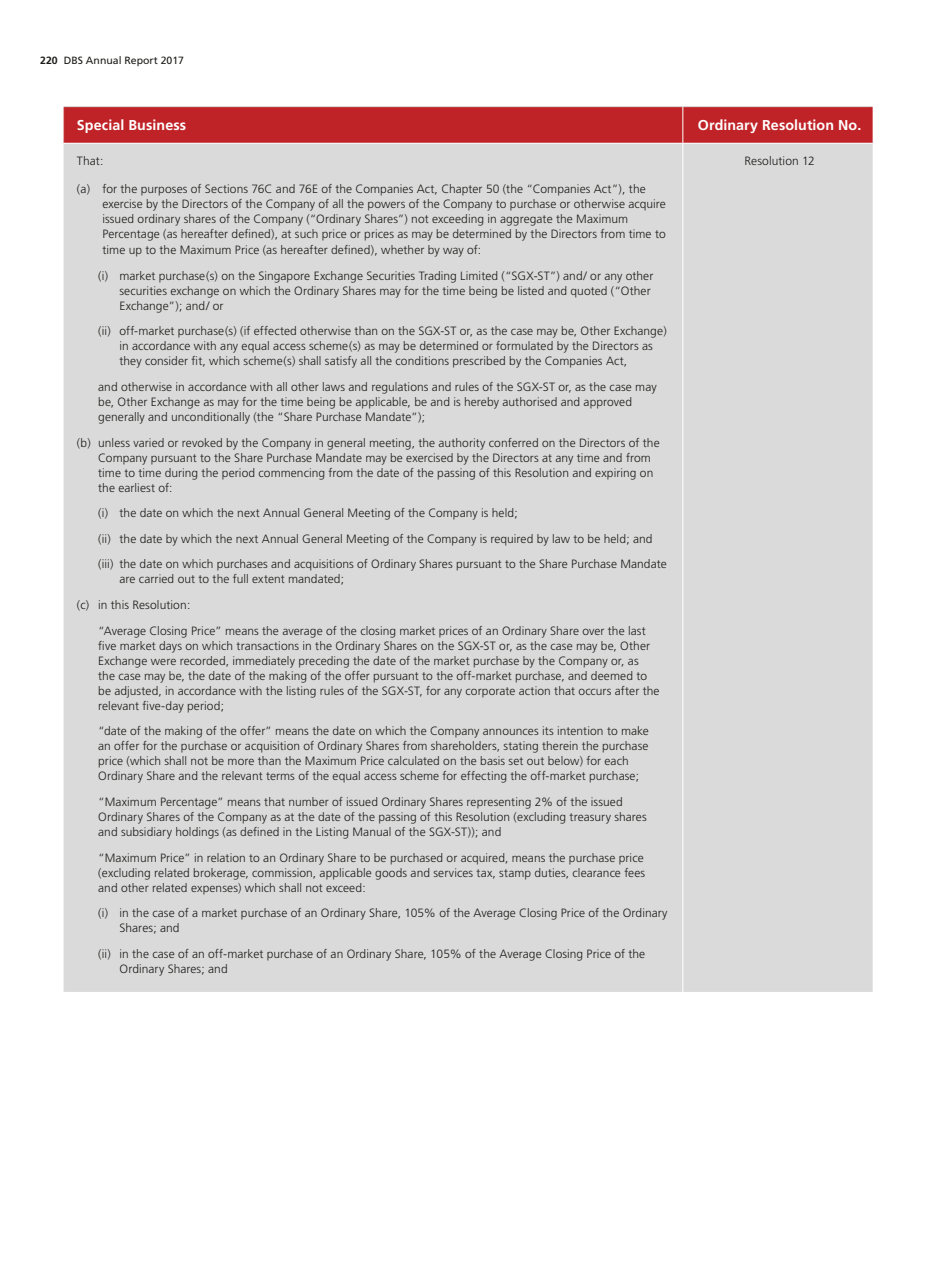
<style>
.page{position:relative;width:936px;height:1276px;background:#fff}
.page>*{position:absolute;margin:0;border:0;box-sizing:border-box;transform-origin:0 0}
.t1{font:700 14.25px "Frutiger";letter-spacing:.005em;color:#fff}
.t2{font:300 12px/15px "Frutiger";letter-spacing:.005em;color:#1d1d1b}
.t3{font:10.5px "Frutiger";color:#1d1d1b}
.s1{font-weight:700}
</style>
<div class="page">
<div style="left:65px;top:107px;width:806px;height:36px;background:#c02327"></div>
<div style="left:65px;top:144px;width:806px;height:848px;background:#dadada"></div>
<hr style="left:682px;top:107px;width:1px;height:36px;background:#fff">
<hr style="left:64px;top:106px;width:808px;height:1px;background:#dadada">
<hr style="left:64px;top:143px;width:1px;height:849px;background:#dadada">
<hr style="left:871px;top:143px;width:1px;height:849px;background:#dadada">
<hr style="left:64px;top:107px;width:1px;height:36px;background:#c02327">
<hr style="left:871px;top:107px;width:1px;height:36px;background:#c02327">
<hr style="left:64px;top:143px;width:808px;height:1px;background:#fff">
<hr style="left:682px;top:143px;width:1px;height:849px;background:#fff">
<p class="t3" style="left:40px;top:56px;width:145px"><span class="s1">220</span> DBS Annual Report 2017</p>
<p class="t1" style="left:77px;top:120px;width:111px">Special Business</p>
<p class="t1" style="left:697px;top:120px;width:165px">Ordinary Resolution No.</p>
<p class="t2" style="left:77px;top:155px;width:28px">That:</p>
<p class="t2" style="left:102px;top:182px;width:565px;text-indent:-26px">(a) for the purposes of Sections 76C and 76E of the Companies Act, Chapter 50 (the “Companies Act”), the exercise by the Directors of the Company of all the powers of the Company to purchase or otherwise acquire issued ordinary shares of the Company (“Ordinary Shares”) not exceeding in aggregate the Maximum Percentage (as hereafter defined), at such price or prices as may be determined by the Directors from time to time up to the Maximum Price (as hereafter defined), whether by way of:</p>
<p class="t2" style="left:119px;top:269px;width:535px;text-indent:-21px">(i) market purchase(s) on the Singapore Exchange Securities Trading Limited (“SGX-ST”) and/ or any other securities exchange on which the Ordinary Shares may for the time being be listed and quoted (“Other<br>Exchange”); and/ or</p>
<p class="t2" style="left:119px;top:324px;width:548px;text-indent:-21px">(ii) off-market purchase(s) (if effected otherwise than on the SGX-ST or, as the case may be, Other Exchange) in accordance with any equal access scheme(s) as may be determined or formulated by the Directors as they consider fit, which scheme(s) shall satisfy all the conditions prescribed by the Companies Act,</p>
<p class="t2" style="left:98px;top:380px;width:560px">and otherwise in accordance with all other laws and regulations and rules of the SGX-ST or, as the case may be, Other Exchange as may for the time being be applicable, be and is hereby authorised and approved generally and unconditionally (the “Share Purchase Mandate”);</p>
<p class="t2" style="left:98px;top:436px;width:563px;text-indent:-21px">(b) unless varied or revoked by the Company in general meeting, the authority conferred on the Directors of the Company pursuant to the Share Purchase Mandate may be exercised by the Directors at any time and from time to time during the period commencing from the date of the passing of this Resolution and expiring on the earliest of:</p>
<p class="t2" style="left:98px;top:501px;width:570px;line-height:25.7px">(i) the date on which the next Annual General Meeting of the Company is held;<br>(ii) the date by which the next Annual General Meeting of the Company is required by law to be held; and (iii) the date on which purchases and acquisitions of Ordinary Shares pursuant to the Share Purchase Mandate</p>
<p class="t2" style="left:119px;top:573px;width:226px">are carried out to the full extent mandated;</p>
<p class="t2" style="left:77px;top:598px;width:115px">(c) in this Resolution:</p>
<p class="t2" style="left:98px;top:624px;width:549px">“Average Closing Price” means the average of the closing market prices of an Ordinary Share over the last</p>
<p class="t2" style="left:98px;top:639px;width:563px">five market days on which transactions in the Ordinary Shares on the SGX-ST or, as the case may be, Other Exchange were recorded, immediately preceding the date of the market purchase by the Company or, as<br>the case may be, the date of the making of the offer pursuant to the off-market purchase, and deemed to be adjusted, in accordance with the listing rules of the SGX-ST, for any corporate action that occurs after the relevant five-day period;</p>
<p class="t2" style="left:98px;top:724px;width:552px">“date of the making of the offer” means the date on which the Company announces its intention to make an offer for the purchase or acquisition of Ordinary Shares from shareholders, stating therein the purchase price (which shall not be more than the Maximum Price calculated on the basis set out below) for each Ordinary Share and the relevant terms of the equal access scheme for effecting the off-market purchase;</p>
<p class="t2" style="left:98px;top:795px;width:550px">“Maximum Percentage” means that number of issued Ordinary Shares representing 2% of the issued<br>Ordinary Shares of the Company as at the date of the passing of this Resolution (excluding treasury shares and subsidiary holdings (as defined in the Listing Manual of the SGX-ST)); and</p>
<p class="t2" style="left:98px;top:851px;width:548px">“Maximum Price” in relation to an Ordinary Share to be purchased or acquired, means the purchase price (excluding related brokerage, commission, applicable goods and services tax, stamp duties, clearance fees and other related expenses) which shall not exceed:</p>
<p class="t2" style="left:119px;top:906px;width:549px;text-indent:-21px">(i) in the case of a market purchase of an Ordinary Share, 105% of the Average Closing Price of the Ordinary<br>Shares; and</p>
<p class="t2" style="left:119px;top:947px;width:527px;text-indent:-21px">(ii) in the case of an off-market purchase of an Ordinary Share, 105% of the Average Closing Price of the<br>Ordinary Shares; and</p>
<p class="t2" style="left:744px;top:155px;width:72px">Resolution 12</p>
</div>
